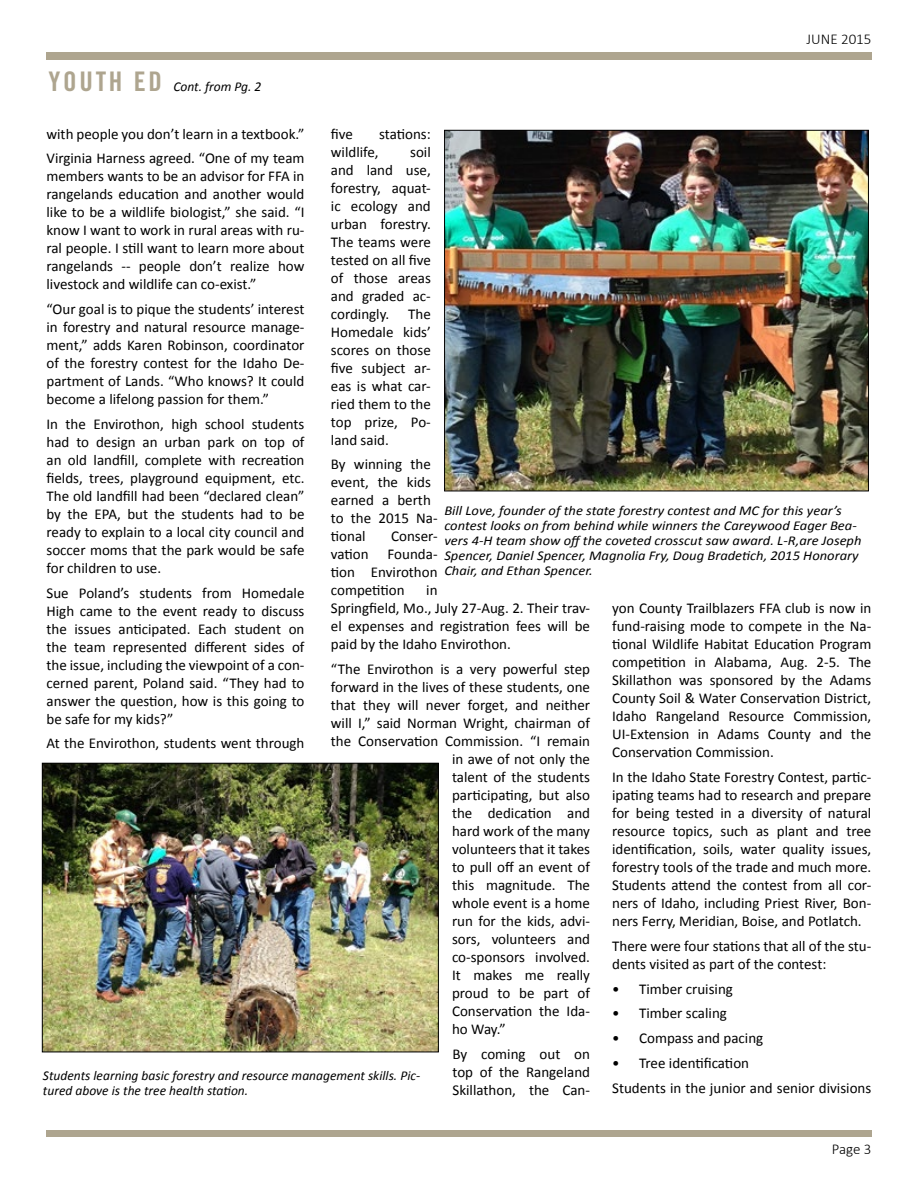
<style>
.page{position:relative;width:918px;height:1188px;background:#fff}
.page>*{position:absolute;margin:0;border:0;box-sizing:border-box;transform-origin:0 0}
.t1{font:15px/18px "Calibri";color:#000;text-align:justify}
.t2{font:300 15px "Calibri";color:#000}
.t3{font:italic 13.5px/15px "Calibri";color:#000;scale:1.07 1}
.t4{font:italic 13.5px/15px "Calibri";color:#000}
.s1{font-family:"Trade Gothic LT Std Bd Cn 20";font-style:normal;font-size:27px;color:#aea58f}
</style>
<div class="page">
<div style="left:46px;top:1131px;width:826px;height:6px;background:#aea58f"></div>
<div style="left:46px;top:52px;width:826px;height:8px;background:#aea58f"></div>
<img style="left:446px;top:132px;width:421px;height:357px">
<div style="left:444px;top:130px;width:425px;height:361px;border:1px solid #000"></div>
<img style="left:44px;top:765px;width:393px;height:285px">
<div style="left:42px;top:763px;width:397px;height:289px;border:1px solid #000"></div>
<p class="t4" style="left:49px;top:79px;width:214px"><span class="s1">YOUTH ED</span> Cont. from Pg. 2</p>
<p class="t2" style="left:807px;top:29px;width:66px">JUNE 2015</p>
<p class="t1" style="left:331px;top:125px;width:24px">five</p>
<p class="t1" style="left:379px;top:125px;width:53px">stations:</p>
<p class="t1" style="left:331px;top:143px;width:49px">wildlife,</p>
<p class="t1" style="left:47px;top:121px;width:260px;line-height:24.8px">with people you don’t learn in a textbook.”<br>Virginia Harness agreed. “One of my team</p>
<p class="t1" style="left:47px;top:167px;width:260px">members wants to be an advisor for FFA in rangelands education and another would like to be a wildlife biologist,” she said. “I know I want to work in rural areas with ru&shy;ral people. I still want to learn more about rangelands -- people don’t realize how livestock and wildlife can co-exist.”</p>
<p class="t1" style="left:47px;top:300px;width:259px">“Our goal is to pique the students’ interest in forestry and natural resource manage&shy;ment,” adds Karen Robinson, coordinator of the forestry contest for the Idaho De&shy;partment of Lands. “Who knows? It could become a lifelong passion for them.”</p>
<p class="t1" style="left:47px;top:415px;width:260px">In the Envirothon, high school students had to design an urban park on top of an old landfill, complete with recreation fields, trees, playground equipment, etc.<br>The old landfill had been “declared clean” by the EPA, but the students had to be ready to explain to a local city council and soccer moms that the park would be safe for children to use.</p>
<p class="t1" style="left:47px;top:584px;width:259px">Sue Poland’s students from Homedale High came to the event ready to discuss the issues anticipated. Each student on the team represented different sides of the issue, including the viewpoint of a con&shy;cerned parent, Poland said. “They had to answer the question, how is this going to be safe for my kids?”</p>
<p class="t1" style="left:47px;top:734px;width:259px">At the Envirothon, students went through</p>
<p class="t1" style="left:331px;top:143px;width:101px;text-indent:79px">soil and land use, forestry, aquat&shy;ic ecology and urban forestry.<br>The teams were tested on all five of those areas and graded ac&shy;cordingly.</p>
<p class="t1" style="left:331px;top:305px;width:101px;text-indent:77px">The Homedale kids’ scores on those five subject ar&shy;eas is what car&shy;ried them to the top prize, Po&shy;land said.</p>
<p class="t1" style="left:331px;top:455px;width:108px;text-align:left">By winning the event, the kids earned a berth to the 2015 Na&shy;tional</p>
<p class="t3" style="left:444px;top:502px;width:391px">Bill Love, founder of the state forestry contest and MC for this year’s contest looks on from behind while winners the Careywood Eager Bea&shy;vers 4-H team show off the coveted crosscut saw award. L-R,are Joseph Spencer, Daniel Spencer, Magnolia Fry, Doug Bradetich, 2015 Honorary Chair, and Ethan Spencer.</p>
<p class="t1" style="left:391px;top:527px;width:48px">Conser-</p>
<p class="t1" style="left:331px;top:545px;width:108px;text-indent:57px">Founda&shy;tion Envirothon competition</p>
<p class="t1" style="left:331px;top:545px;width:39px">vation</p>
<p class="t1" style="left:331px;top:581px;width:261px;text-align:left;text-indent:95px">in<br>Springfield, Mo., July 27-Aug. 2. Their trav&shy;el expenses and registration fees will be paid by the Idaho Envirothon.</p>
<p class="t1" style="left:331px;top:660px;width:261px">“The Envirothon is a very powerful step</p>
<p class="t1" style="left:331px;top:678px;width:261px">forward in the lives of these students, one</p>
<p class="t1" style="left:331px;top:696px;width:261px">that they will never forget, and neither</p>
<p class="t1" style="left:331px;top:714px;width:261px">will I,” said Norman Wright, chairman of</p>
<p class="t1" style="left:331px;top:732px;width:261px">the Conservation Commission. “I remain</p>
<p class="t1" style="left:452px;top:750px;width:140px">in awe of not only the</p>
<p class="t1" style="left:452px;top:768px;width:140px">talent of the students</p>
<p class="t1" style="left:452px;top:786px;width:140px">participating, but also</p>
<p class="t1" style="left:452px;top:804px;width:140px">the dedication and</p>
<p class="t1" style="left:452px;top:822px;width:140px">hard work of the many</p>
<p class="t1" style="left:452px;top:840px;width:140px">volunteers that it takes</p>
<p class="t1" style="left:452px;top:858px;width:140px">to pull off an event of</p>
<p class="t1" style="left:452px;top:876px;width:140px">this magnitude. The</p>
<p class="t1" style="left:452px;top:894px;width:140px">whole event is a home</p>
<p class="t1" style="left:452px;top:912px;width:140px">run for the kids, advi-</p>
<p class="t1" style="left:452px;top:930px;width:140px">sors, volunteers and</p>
<p class="t1" style="left:452px;top:948px;width:140px">co-sponsors involved.</p>
<p class="t1" style="left:452px;top:966px;width:140px">It makes me really</p>
<p class="t1" style="left:452px;top:984px;width:140px">proud to be part of</p>
<p class="t1" style="left:452px;top:1002px;width:140px">Conservation the Ida-</p>
<p class="t1" style="left:452px;top:1020px;width:55px">ho Way.”</p>
<p class="t1" style="left:452px;top:1045px;width:139px">By coming out on top of the Rangeland Skillathon, the Can-</p>
<p class="t1" style="left:612px;top:599px;width:261px">yon County Trailblazers FFA club is now in fund-raising mode to compete in the Na&shy;tional Wildlife Habitat Education Program competition in Alabama, Aug. 2-5. The Skillathon was sponsored by the Adams County Soil &amp; Water Conservation District, Idaho Rangeland Resource Commission, UI-Extension in Adams County and the Conservation Commission.</p>
<p class="t1" style="left:612px;top:768px;width:261px">In the Idaho State Forestry Contest, partic&shy;ipating teams had to research and prepare for being tested in a diversity of natural resource topics, such as plant and tree identification, soils, water quality issues, forestry tools of the trade and much more.<br>Students attend the contest from all cor&shy;ners of Idaho, including Priest River, Bon&shy;ners Ferry, Meridian, Boise, and Potlatch.</p>
<p class="t1" style="left:612px;top:937px;width:261px">There were four stations that all of the stu&shy;dents visited as part of the contest:</p>
<p class="t1" style="left:612px;top:980px;width:122px">• Timber cruising</p>
<p class="t1" style="left:612px;top:1004px;width:116px">• Timber scaling</p>
<p class="t1" style="left:612px;top:1029px;width:153px">• Compass and pacing</p>
<p class="t1" style="left:612px;top:1051px;width:261px;line-height:24.8px">• Tree identification<br>Students in the junior and senior divisions</p>
<p class="t4" style="left:43px;top:1068px;width:379px">Students learning basic forestry and resource management skills. Pic&shy;tured above is the tree health station.</p>
<p class="t2" style="left:832px;top:1140px;width:41px">Page 3</p>
</div>
